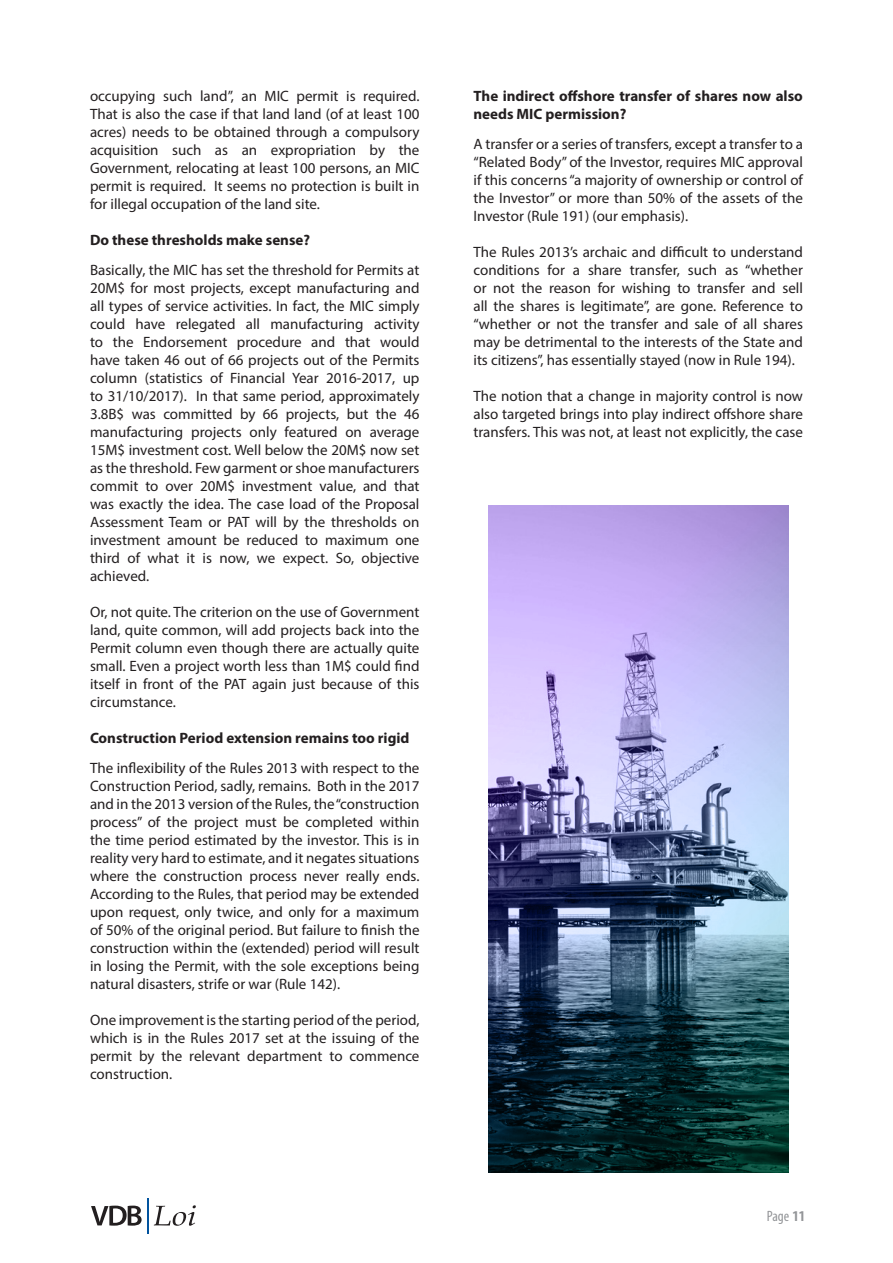
<style>
.page{position:relative;width:893px;height:1263px;background:#fff}
.page>*{position:absolute;margin:0;border:0;box-sizing:border-box;transform-origin:0 0}
.t1{font:15px/18px "Myriad Pro";color:#231f20;text-align:justify}
.t2{font:700 15px/18px "Myriad Pro";color:#231f20}
.t3{font:condensed 15px "Myriad Pro";color:#939598}
.s1{font-weight:700}
</style>
<div class="page">
<svg style="left:91px;top:1205px;width:51px;height:20px"></svg>
<hr style="left:147px;top:1197px;width:1px;height:36px;background:#01539e">
<svg style="left:154px;top:1205px;width:42px;height:21px"></svg>
<img style="left:488px;top:505px;width:300px;height:668px">
<p class="t1" style="left:90px;top:87px;width:331px">occupying such land”, an MIC permit is required.<br>That is also the case if that land land (of at least 100 acres) needs to be obtained through a compulsory acquisition such as an expropriation by the Government, relocating at least 100 persons, an MIC permit is required. It seems no protection is built in for illegal occupation of the land site.</p>
<p class="t2" style="left:90px;top:231px;width:222px">Do these thresholds make sense?</p>
<p class="t1" style="left:90px;top:261px;width:331px">Basically, the MIC has set the threshold for Permits at 20M$ for most projects, except manufacturing and all types of service activities. In fact, the MIC simply could have relegated all manufacturing activity to the Endorsement procedure and that would have taken 46 out of 66 projects out of the Permits column (statistics of Financial Year 2016-2017, up to 31/10/2017). In that same period, approximately 3.8B$ was committed by 66 projects, but the 46 manufacturing projects only featured on average 15M$ investment cost. Well below the 20M$ now set as the threshold. Few garment or shoe manufacturers commit to over 20M$ investment value, and that was exactly the idea. The case load of the Proposal Assessment Team or PAT will by the thresholds on investment amount be reduced to maximum one third of what it is now, we expect. So, objective achieved.</p>
<p class="t1" style="left:90px;top:603px;width:331px">Or, not quite. The criterion on the use of Government land, quite common, will add projects back into the Permit column even though there are actually quite small. Even a project worth less than 1M$ could find itself in front of the PAT again just because of this circumstance.</p>
<p class="t2" style="left:90px;top:729px;width:321px">Construction Period extension remains too rigid</p>
<p class="t1" style="left:90px;top:759px;width:331px">The inflexibility of the Rules 2013 with respect to the Construction Period, sadly, remains. Both in the 2017 and in the 2013 version of the Rules, the “construction process” of the project must be completed within the time period estimated by the investor. This is in reality very hard to estimate, and it negates situations where the construction process never really ends.<br>According to the Rules, that period may be extended upon request, only twice, and only for a maximum of 50% of the original period. But failure to finish the construction within the (extended) period will result in losing the Permit, with the sole exceptions being natural disasters, strife or war (Rule 142).</p>
<p class="t1" style="left:90px;top:1011px;width:331px">One improvement is the starting period of the period, which is in the Rules 2017 set at the issuing of the permit by the relevant department to commence construction.</p>
<p class="t2" style="left:473px;top:87px;width:331px">The indirect offshore transfer of shares now also needs MIC permission?</p>
<p class="t1" style="left:473px;top:135px;width:331px">A transfer or a series of transfers, except a transfer to a “Related Body” of the Investor, requires MIC approval if this concerns “a majority of ownership or control of the Investor” or more than 50% of the assets of the Investor (Rule 191) (our emphasis).</p>
<p class="t1" style="left:473px;top:243px;width:331px">The Rules 2013’s archaic and difficult to understand conditions for a share transfer, such as “whether or not the reason for wishing to transfer and sell all the shares is legitimate”, are gone. Reference to “whether or not the transfer and sale of all shares may be detrimental to the interests of the State and its citizens”, has essentially stayed (now in Rule 194).</p>
<p class="t1" style="left:473px;top:387px;width:331px">The notion that a change in majority control is now also targeted brings into play indirect offshore share transfers. This was not, at least not explicitly, the case</p>
<p class="t3" style="left:767px;top:1207px;width:40px">Page <span class="s1">11</span></p>
</div>
